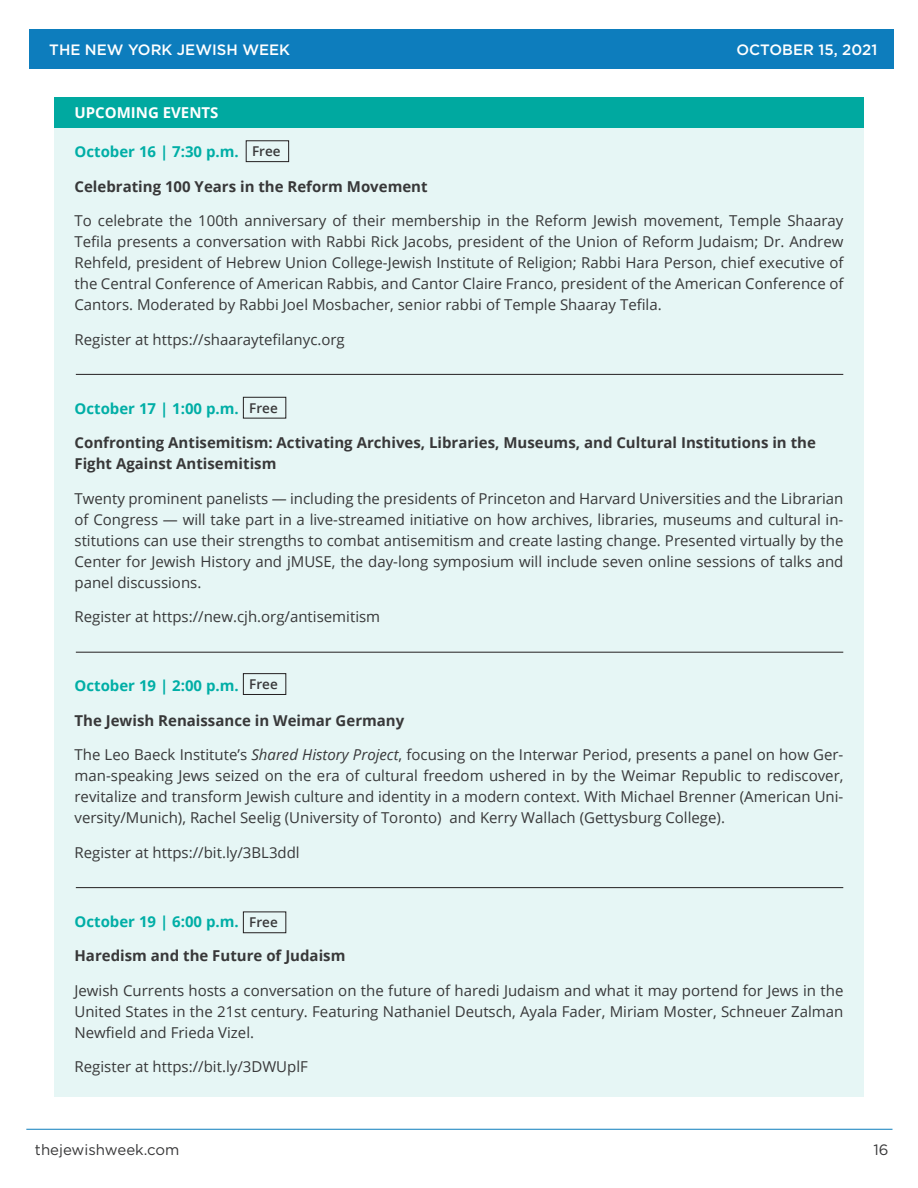
<style>
.page{position:relative;width:918px;height:1188px;background:#fff}
.page>*{position:absolute;margin:0;border:0;box-sizing:border-box;transform-origin:0 0}
.t1{font:15px/21px "Open Sans";color:#383839;text-align:justify}
.t2{font:700 15px/21px "Open Sans";color:#383839}
.t3{font:700 15px "Open Sans";color:#00aea6}
.t4{font:500 15px "Gotham";color:#fff}
.t5{font:15px "Gotham";color:#383839}
.t6{font:700 15px "Open Sans";color:#fff}
.t7{font:600 13.5px "Open Sans";color:#383839}
.s1{font-style:italic}
</style>
<div class="page">
<div style="left:29px;top:29px;width:864px;height:40px;background:#0d7dbd"></div>
<hr style="left:26px;top:1129px;width:867px;height:1px;background:#0d7dbd">
<div style="left:54px;top:114px;width:810px;height:983px;background:#e6f6f5"></div>
<div style="left:54px;top:97px;width:810px;height:30px;background:#00a9a0"></div>
<hr style="left:76px;top:374px;width:767px;height:1px;background:#231f20">
<hr style="left:76px;top:652px;width:767px;height:1px;background:#231f20">
<hr style="left:76px;top:887px;width:767px;height:1px;background:#231f20">
<div style="left:246px;top:140px;width:43px;height:22px;border:1px solid #231f20"></div>
<div style="left:243px;top:397px;width:43px;height:21px;border:1px solid #231f20"></div>
<div style="left:243px;top:673px;width:43px;height:22px;border:1px solid #231f20"></div>
<div style="left:243px;top:912px;width:43px;height:21px;border:1px solid #231f20"></div>
<p class="t4" style="left:49px;top:40px;width:242px">THE NEW YORK JEWISH WEEK</p>
<p class="t4" style="left:737px;top:40px;width:142px">OCTOBER 15, 2021</p>
<p class="t6" style="left:75px;top:102px;width:146px">UPCOMING EVENTS</p>
<p class="t3" style="left:75px;top:141px;width:166px">October 16 | 7:30 p.m.</p>
<p class="t2" style="left:75px;top:175px;width:355px">Celebrating 100 Years in the Reform Movement</p>
<p class="t1" style="left:75px;top:210px;width:770px">To celebrate the 100th anniversary of their membership in the Reform Jewish movement, Temple Shaaray Tefila presents a conversation with Rabbi Rick Jacobs, president of the Union of Reform Judaism; Dr. Andrew Rehfeld, president of Hebrew Union College-Jewish Institute of Religion; Rabbi Hara Person, chief executive of the Central Conference of American Rabbis, and Cantor Claire Franco, president of the American Conference of Cantors. Moderated by Rabbi Joel Mosbacher, senior rabbi of Temple Shaaray Tefila.</p>
<p class="t1" style="left:75px;top:328px;width:272px">Register at https://shaaraytefilanyc.org</p>
<p class="t7" style="left:252px;top:142px;width:30px">Free</p>
<p class="t3" style="left:75px;top:398px;width:166px">October 17 | 1:00 p.m.</p>
<p class="t2" style="left:75px;top:432px;width:743px">Confronting Antisemitism: Activating Archives, Libraries, Museums, and Cultural Institutions in the<br>Fight Against Antisemitism</p>
<p class="t1" style="left:75px;top:487px;width:770px">Twenty prominent panelists — including the presidents of Princeton and Harvard Universities and the Librarian of Congress — will take part in a live-streamed initiative on how archives, libraries, museums and cultural in&shy;stitutions can use their strengths to combat antisemitism and create lasting change. Presented virtually by the Center for Jewish History and jMUSE, the day-long symposium will include seven online sessions of talks and panel discussions.</p>
<p class="t1" style="left:75px;top:606px;width:307px">Register at https://new.cjh.org/antisemitism</p>
<p class="t7" style="left:249px;top:399px;width:30px">Free</p>
<p class="t7" style="left:249px;top:675px;width:30px">Free</p>
<p class="t3" style="left:75px;top:675px;width:166px">October 19 | 2:00 p.m.</p>
<p class="t2" style="left:75px;top:709px;width:331px">The Jewish Renaissance in Weimar Germany</p>
<p class="t1" style="left:75px;top:744px;width:770px">The Leo Baeck Institute’s <span class="s1">Shared History Project</span>, focusing on the Interwar Period, presents a panel on how Ger&shy;man-speaking Jews seized on the era of cultural freedom ushered in by the Weimar Republic to rediscover, revitalize and transform Jewish culture and identity in a modern context. With Michael Brenner (American Uni&shy;versity/Munich), Rachel Seelig (University of Toronto) and Kerry Wallach (Gettysburg College).</p>
<p class="t1" style="left:75px;top:841px;width:227px">Register at https://bit.ly/3BL3ddl</p>
<p class="t3" style="left:75px;top:911px;width:166px">October 19 | 6:00 p.m.</p>
<p class="t2" style="left:75px;top:945px;width:272px">Haredism and the Future of Judaism</p>
<p class="t1" style="left:75px;top:979px;width:770px">Jewish Currents hosts a conversation on the future of haredi Judaism and what it may portend for Jews in the United States in the 21st century. Featuring Nathaniel Deutsch, Ayala Fader, Miriam Moster, Schneuer Zalman Newfield and Frieda Vizel.</p>
<p class="t1" style="left:75px;top:1056px;width:235px">Register at https://bit.ly/3DWUplF</p>
<p class="t7" style="left:249px;top:913px;width:30px">Free</p>
<p class="t5" style="left:35px;top:1140px;width:146px">thejewishweek.com</p>
<p class="t5" style="left:874px;top:1140px;width:17px">16</p>
</div>
